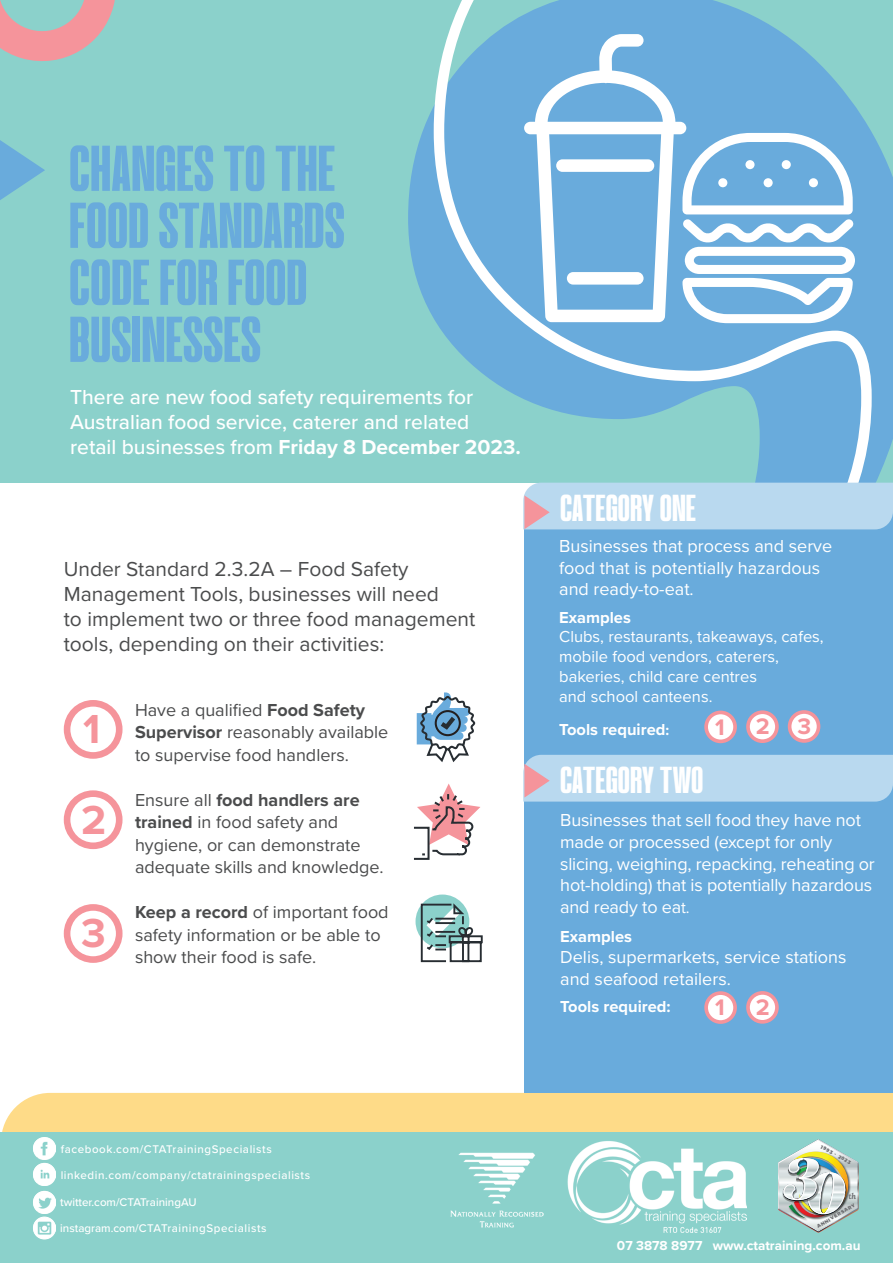
<style>
.page{position:relative;width:893px;height:1263px;background:#fff}
.page>*{position:absolute;margin:0;border:0;box-sizing:border-box;transform-origin:0 0}
.t1{font:64.5px/57px "Heliuk Brave";color:#69abdc}
.t2{font:700 42px/90.3px "Proxima Nova";color:#f5949b}
.t3{font:37.5px "Heliuk Brave";color:#fff}
.t4{font:700 23.25px "Proxima Nova";color:#f5949b}
.t5{font:21px/25.2px "Proxima Nova";color:#4b4c4d}
.t6{font:500 21px/25.2px "Proxima Nova";color:#fff}
.t7{font:18px/21.6px "Proxima Nova";letter-spacing:-.01em;color:#fff}
.t8{font:18px/22.5px "Proxima Nova";color:#4b4c4d}
.t9{font:16.5px/19.8px "Proxima Nova";color:#fff}
.t10{font:700 16.5px "Proxima Nova";color:#fff}
.t11{font:700 13.5px "Proxima Nova";color:#fff}
.t12{font:500 11.55px "Proxima Nova";letter-spacing:.05em;color:#fff}
.t13{font:500 11.55px "Proxima Nova";color:#fff}
.t14{font:900 4.95px "Montserrat";color:#6d6e71}
.s1{font-weight:700}
.s2{font-size:15px}
.s3{font-size:16.5px}
</style>
<div class="page">
<div style="left:1px;top:1093px;width:892px;height:40px;background:#fedb88"></div>
<div style="left:0;top:0;width:893px;height:483px;background:#8bd1cb"></div>
<svg style="left:408px;top:119px;width:20px;height:188px;fill:#69abdc"></svg>
<svg style="left:428px;top:0;width:465px;height:530px"></svg>
<svg style="left:0;top:0;width:115px;height:62px"></svg>
<svg style="left:0;top:140px;width:45px;height:60px"></svg>
<div style="left:0;top:1133px;width:893px;height:130px;background:#8bd1cb"></div>
<img style="left:34px;top:1191px;width:21px;height:22px">
<div style="left:33px;top:1191px;width:23px;height:23px;border:1px solid #fff;border-radius:50%"></div>
<img style="left:34px;top:1218px;width:21px;height:21px">
<div style="left:33px;top:1216px;width:23px;height:23px;border:1px solid #fff;border-radius:50%"></div>
<img style="left:33px;top:1138px;width:22px;height:21px">
<div style="left:33px;top:1137px;width:23px;height:22px;border:1px solid #fff;border-radius:50%"></div>
<img style="left:34px;top:1163px;width:21px;height:22px">
<div style="left:33px;top:1163px;width:23px;height:23px;border:1px solid #fff;border-radius:50%"></div>
<img style="left:568px;top:1141px;width:178px;height:92px">
<img style="left:450px;top:1153px;width:93px;height:74px">
<div style="left:64px;top:700px;width:59px;height:59px;border:7px solid #f5949b;border-radius:50%"></div>
<div style="left:64px;top:790px;width:59px;height:59px;border:7px solid #f5949b;border-radius:50%"></div>
<div style="left:64px;top:904px;width:59px;height:59px;border:7px solid #f5949b;border-radius:50%"></div>
<svg style="left:682px;top:133px;width:173px;height:190px;background:#a0c9e8"></svg>
<div style="left:718px;top:178px;width:9px;height:9px;background:#fff;border-radius:50%"></div>
<div style="left:764px;top:178px;width:9px;height:9px;background:#fff;border-radius:50%"></div>
<div style="left:782px;top:160px;width:9px;height:9px;background:#fff;border-radius:50%"></div>
<div style="left:745px;top:160px;width:10px;height:9px;background:#fff;border-radius:50%"></div>
<div style="left:809px;top:178px;width:9px;height:9px;background:#fff;border-radius:50%"></div>
<svg style="left:524px;top:34px;width:162px;height:288px;background:#8ebfe4"></svg>
<div style="left:567px;top:272px;width:77px;height:13px;background:#fff;border-radius:6px"></div>
<div style="left:556px;top:159px;width:98px;height:13px;background:#fff;border-radius:6px"></div>
<svg style="left:414px;top:783px;width:66px;height:77px"></svg>
<svg style="left:416px;top:894px;width:67px;height:69px"></svg>
<svg style="left:417px;top:692px;width:59px;height:70px"></svg>
<div style="left:524px;top:500px;width:369px;height:593px;background:#69abdc"></div>
<div style="left:523px;top:755px;width:370px;height:46px;background:#b9d9ef"></div>
<div style="left:523px;top:483px;width:370px;height:46px;background:#b9d9ef"></div>
<div style="left:706px;top:712px;width:29px;height:29px;background:#fff;border-radius:50%"></div>
<div style="left:704px;top:711px;width:33px;height:32px;border:4px solid #f5949b;border-radius:50%"></div>
<div style="left:748px;top:712px;width:29px;height:29px;background:#fff;border-radius:50%"></div>
<div style="left:746px;top:710px;width:33px;height:33px;border:4px solid #f5949b;border-radius:50%"></div>
<div style="left:790px;top:712px;width:28px;height:29px;background:#fff;border-radius:50%"></div>
<div style="left:788px;top:710px;width:32px;height:33px;border:4px solid #f5949b;border-radius:50%"></div>
<div style="left:706px;top:993px;width:29px;height:29px;background:#fff;border-radius:50%"></div>
<div style="left:704px;top:991px;width:33px;height:33px;border:4px solid #f5949b;border-radius:50%"></div>
<div style="left:748px;top:993px;width:29px;height:29px;background:#fff;border-radius:50%"></div>
<div style="left:746px;top:991px;width:33px;height:33px;border:4px solid #f5949b;border-radius:50%"></div>
<img style="left:778px;top:1139px;width:81px;height:94px">
<h1 class="t1" style="left:69px;top:141px;width:277px">CHANGES TO THE<br>FOOD STANDARDS<br>CODE FOR FOOD<br>BUSINESSES</h1>
<p class="t6" style="left:70px;top:383px;width:452px">There are new food safety requirements for<br>Australian food service, caterer and related retail businesses from <span class="s1">Friday 8 December 2023.</span></p>
<p class="t5" style="left:64px;top:555px;width:413px">Under Standard 2.3.2A – Food Safety Management Tools, businesses will need<br>to implement two or three food management tools, depending on their activities:</p>
<h2 class="t2" style="left:81px;top:683px;width:27px">1<br>2</h2>
<h2 class="t2" style="left:81px;top:887px;width:26px">3</h2>
<p class="t8" style="left:135px;top:698px;width:255px">Have a qualified <span class="s1">Food Safety<br>Supervisor</span> reasonably available to supervise food handlers.</p>
<p class="t8" style="left:135px;top:788px;width:250px">Ensure all <span class="s1">food handlers are trained</span> in food safety and hygiene, or can demonstrate adequate skills and knowledge.</p>
<p class="t8" style="left:135px;top:900px;width:255px"><span class="s1">Keep a record</span> of important food safety information or be able to show their food is safe.</p>
<h3 class="t3" style="left:560px;top:487px;width:137px">CATEGORY ONE</h3>
<p class="t7" style="left:559px;top:535px;width:275px">Businesses that process and serve food that is potentially hazardous and ready-to-eat.</p>
<p class="t10" style="left:559px;top:605px;width:73px">Examples</p>
<p class="t9" style="left:559px;top:626px;width:266px">Clubs, restaurants, takeaways, cafes, mobile food vendors, caterers, bakeries, child care centres<br>and school canteens.</p>
<p class="t10" style="left:559px;top:717px;width:112px">Tools required<span class="s2">:</span></p>
<p class="t4" style="left:715px;top:709px;width:11px">1</p>
<p class="t4" style="left:756px;top:709px;width:57px">2 3</p>
<h3 class="t3" style="left:560px;top:758px;width:145px">CATEGORY TWO</h3>
<p class="t7" style="left:560px;top:809px;width:316px">Businesses that sell food they have not made or processed (except for only slicing, weighing, repacking, reheating or hot-holding) that is potentially hazardous and ready to ea<span class="s3">t.</span></p>
<p class="t10" style="left:560px;top:924px;width:73px">Examples</p>
<p class="t7" style="left:560px;top:946px;width:288px">Delis, supermarkets, service stations and seafood retailers.</p>
<p class="t10" style="left:560px;top:994px;width:112px">Tools required:</p>
<p class="t4" style="left:715px;top:990px;width:11px">1</p>
<p class="t4" style="left:756px;top:990px;width:15px">2</p>
<p class="t12" style="left:61px;top:1141px;width:213px">facebook.com/CTATrainingSpecialists</p>
<p class="t12" style="left:61px;top:1166px;width:251px">linkedin.com/company/ctatrainingspecialists</p>
<p class="t13" style="left:60px;top:1194px;width:138px">twitter.com/CTATrainingAU</p>
<p class="t12" style="left:60px;top:1219px;width:208px">instagram.com/CTATrainingSpecialists</p>
<p class="t14" style="left:823px;top:1142px;width:36px;rotate:29deg">1993 - 2023</p>
<p class="t14" style="left:815px;top:1223px;width:45px;rotate:-30deg">ANNIVERSARY</p>
<p class="t11" style="left:617px;top:1235px;width:245px">07 3878 8977 www.ctatraining.com.au</p>
</div>
